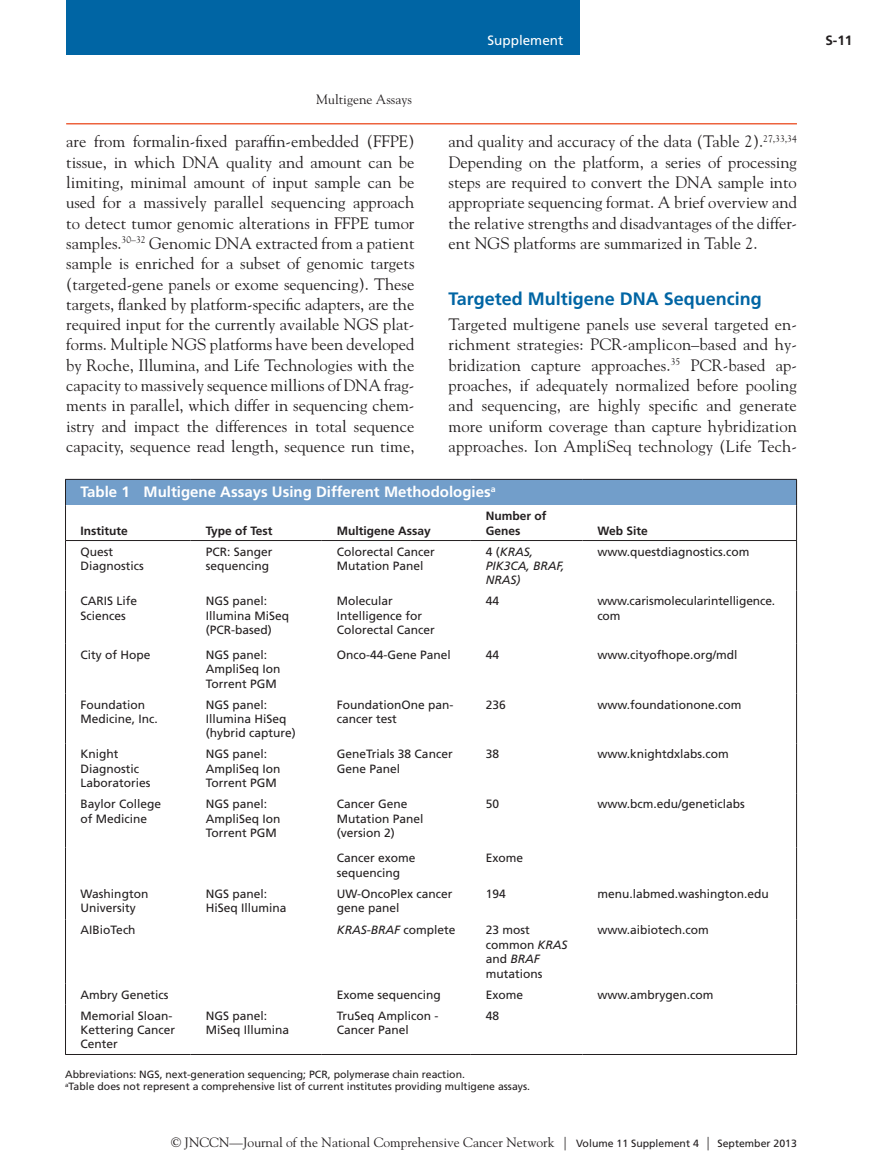
<style>
.page{position:relative;width:878px;height:1175px;background:#fff}
.page>*{position:absolute;margin:0;border:0;box-sizing:border-box;transform-origin:0 0}
.t1{font:700 18px "Frutiger LT Std";color:#0065a4}
.TXT{font:16.5px/20.2px "Goudy Std";color:#231f20;text-align:justify}
.TXT__flush{font:16.5px/20.2px "Goudy Std";letter-spacing:.005em;color:#231f20;text-align:justify}
.TN{font:700 15px "Frutiger LT Std";color:#fff}
.RRH{font:13.5px "Goudy Std";color:#231f20}
.t2{font:13.5px "Frutiger LT Std";color:#fff}
.t3{font:700 13.5px "Frutiger LT Std";color:#231f20}
.ROW{font:12px/14.4px "Frutiger LT Std";color:#231f20}
.TCH{font:700 12px/14.4px "Frutiger LT Std";color:#231f20}
.ROW-2{font:italic 12px/14.4px "Frutiger LT Std";color:#231f20}
.TFN{font:10.5px/12.6px "Frutiger LT Std";color:#231f20}
.s1{font-style:normal}
.s2{font-style:italic}
.s3{font-family:"Frutiger LT Std";font-size:10.5px}
</style>
<div class="page">
<div style="left:66px;top:0;width:513px;height:55px;background:#0065a4"></div>
<hr style="left:66px;top:123px;width:730px;height:1px;background:#ed633e">
<div style="left:65px;top:479px;width:731px;height:26px;background:#729eca"></div>
<hr style="left:65px;top:479px;width:126px;height:1px;background:#231f20">
<svg style="left:65px;top:480px;width:1px;height:25px"></svg>
<hr style="left:191px;top:479px;width:131px;height:1px;background:#231f20">
<hr style="left:322px;top:479px;width:149px;height:1px;background:#231f20">
<hr style="left:471px;top:479px;width:111px;height:1px;background:#231f20">
<hr style="left:582px;top:479px;width:214px;height:1px;background:#231f20">
<svg style="left:796px;top:480px;width:1px;height:25px"></svg>
<hr style="left:65px;top:505px;width:1px;height:35px;background:#231f20">
<hr style="left:796px;top:505px;width:1px;height:35px;background:#231f20">
<hr style="left:65px;top:541px;width:1px;height:49px;background:#231f20">
<hr style="left:796px;top:541px;width:1px;height:49px;background:#231f20">
<hr style="left:65px;top:590px;width:1px;height:54px;background:#231f20">
<hr style="left:796px;top:590px;width:1px;height:54px;background:#231f20">
<hr style="left:65px;top:644px;width:1px;height:49px;background:#231f20">
<hr style="left:796px;top:644px;width:1px;height:49px;background:#231f20">
<hr style="left:65px;top:693px;width:1px;height:50px;background:#231f20">
<hr style="left:796px;top:693px;width:1px;height:50px;background:#231f20">
<hr style="left:65px;top:743px;width:1px;height:50px;background:#231f20">
<hr style="left:796px;top:743px;width:1px;height:50px;background:#231f20">
<hr style="left:65px;top:793px;width:1px;height:54px;background:#231f20">
<hr style="left:796px;top:793px;width:1px;height:54px;background:#231f20">
<hr style="left:65px;top:847px;width:1px;height:36px;background:#231f20">
<hr style="left:796px;top:847px;width:1px;height:36px;background:#231f20">
<hr style="left:65px;top:883px;width:1px;height:36px;background:#231f20">
<hr style="left:796px;top:883px;width:1px;height:36px;background:#231f20">
<hr style="left:65px;top:919px;width:1px;height:64px;background:#231f20">
<hr style="left:796px;top:919px;width:1px;height:64px;background:#231f20">
<svg style="left:65px;top:983px;width:1px;height:21px"></svg>
<svg style="left:796px;top:983px;width:1px;height:21px"></svg>
<hr style="left:65px;top:1004px;width:1px;height:50px;background:#231f20">
<hr style="left:796px;top:1004px;width:1px;height:50px;background:#231f20">
<hr style="left:65px;top:1054px;width:126px;height:1px;background:#231f20">
<hr style="left:191px;top:1054px;width:131px;height:1px;background:#231f20">
<hr style="left:322px;top:1054px;width:149px;height:1px;background:#231f20">
<hr style="left:471px;top:1054px;width:111px;height:1px;background:#231f20">
<hr style="left:582px;top:1054px;width:214px;height:1px;background:#231f20">
<hr style="left:65px;top:540px;width:126px;height:1px;background:#231f20">
<hr style="left:191px;top:540px;width:131px;height:1px;background:#231f20">
<hr style="left:322px;top:540px;width:149px;height:1px;background:#231f20">
<hr style="left:471px;top:540px;width:111px;height:1px;background:#231f20">
<hr style="left:582px;top:540px;width:214px;height:1px;background:#231f20">
<p class="RRH" style="left:316px;top:91px;width:97px">Multigene Assays</p>
<p class="t2" style="left:487px;top:32px;width:77px">Supplement</p>
<p class="TXT" style="left:66px;top:131px;width:350px">are from formalin-fixed paraffin-embedded (FFPE) tissue, in which DNA quality and amount can be limiting, minimal amount of input sample can be used for a massively parallel sequencing approach to detect tumor genomic alterations in FFPE tumor samples.<sup>30–32</sup> Genomic DNA extracted from a patient sample is enriched for a subset of genomic targets (targeted-gene panels or exome sequencing). These targets, flanked by platform-specific adapters, are the required input for the currently available NGS plat&shy;forms. Multiple NGS platforms have been developed by Roche, Illumina, and Life Technologies with the capacity to massively sequence millions of DNA frag&shy;ments in parallel, which differ in sequencing chem&shy;istry and impact the differences in total sequence capacity, sequence read length, sequence run time,</p>
<p class="TXT" style="left:448px;top:131px;width:350px">and quality and accuracy of the data (Table 2).<sup>27,33,34<br></sup>Depending on the platform, a series of processing steps are required to convert the DNA sample into appropriate sequencing format. A brief overview and the relative strengths and disadvantages of the differ&shy;ent NGS platforms are summarized in Table 2.</p>
<h1 class="t1" style="left:448px;top:288px;width:315px">Targeted Multigene DNA Sequencing</h1>
<p class="TXT__flush" style="left:448px;top:314px;width:350px">Targeted multigene panels use several targeted en&shy;richment strategies: PCR-amplicon–based and hy&shy;bridization capture approaches.<sup>35</sup> PCR-based ap&shy;proaches, if adequately normalized before pooling and sequencing, are highly specific and generate more uniform coverage than capture hybridization approaches. Ion AmpliSeq technology (Life Tech-</p>
<p class="TN" style="left:80px;top:482px;width:416px">Table 1 Multigene Assays Using Different Methodologies<sup>a</sup></p>
<p class="TCH" style="left:80px;top:523px;width:49px">Institute</p>
<p class="TCH" style="left:206px;top:523px;width:68px">Type of Test</p>
<p class="TCH" style="left:337px;top:523px;width:96px">Multigene Assay</p>
<p class="TCH" style="left:486px;top:509px;width:62px">Number of<br>Genes</p>
<p class="TCH" style="left:597px;top:523px;width:52px">Web Site</p>
<p class="ROW" style="left:80px;top:544px;width:65px">Quest<br>Diagnostics</p>
<p class="ROW" style="left:206px;top:544px;width:68px">PCR: Sanger sequencing</p>
<p class="ROW" style="left:337px;top:544px;width:100px">Colorectal Cancer<br>Mutation Panel</p>
<p class="ROW-2" style="left:486px;top:544px;width:80px"><span class="s1">4 (</span>KRAS,<br>PIK3CA, BRAF,<br>NRAS)</p>
<p class="ROW" style="left:597px;top:544px;width:154px">www.questdiagnostics.com</p>
<p class="ROW" style="left:80px;top:594px;width:58px">CARIS Life<br>Sciences</p>
<p class="ROW" style="left:206px;top:594px;width:85px">NGS panel:<br>Illumina MiSeq (PCR-based)</p>
<p class="ROW" style="left:337px;top:594px;width:100px">Molecular<br>Intelligence for<br>Colorectal Cancer</p>
<p class="ROW" style="left:486px;top:594px;width:15px">44</p>
<p class="ROW" style="left:597px;top:594px;width:179px">www.carismolecularintelligence. com</p>
<p class="ROW" style="left:80px;top:647px;width:72px">City of Hope</p>
<p class="ROW" style="left:206px;top:647px;width:76px">NGS panel:<br>AmpliSeq Ion<br>Torrent PGM</p>
<p class="ROW" style="left:337px;top:647px;width:116px">Onco-44-Gene Panel</p>
<p class="ROW" style="left:486px;top:647px;width:15px">44</p>
<p class="ROW" style="left:597px;top:647px;width:142px">www.cityofhope.org/mdl</p>
<p class="ROW" style="left:80px;top:697px;width:79px">Foundation<br>Medicine, Inc.</p>
<p class="ROW" style="left:206px;top:697px;width:91px">NGS panel:<br>Illumina HiSeq (hybrid capture)</p>
<p class="ROW" style="left:337px;top:697px;width:118px">FoundationOne pan&shy;cancer test</p>
<p class="ROW" style="left:486px;top:697px;width:22px">236</p>
<p class="ROW" style="left:597px;top:697px;width:145px">www.foundationone.com</p>
<p class="ROW" style="left:80px;top:747px;width:72px">Knight<br>Diagnostic<br>Laboratories</p>
<p class="ROW" style="left:206px;top:747px;width:76px">NGS panel:<br>AmpliSeq Ion<br>Torrent PGM</p>
<p class="ROW" style="left:337px;top:747px;width:117px">GeneTrials 38 Cancer<br>Gene Panel</p>
<p class="ROW" style="left:486px;top:747px;width:15px">38</p>
<p class="ROW" style="left:597px;top:747px;width:133px">www.knightdxlabs.com</p>
<p class="ROW" style="left:80px;top:797px;width:82px">Baylor College of Medicine</p>
<p class="ROW" style="left:206px;top:797px;width:76px">NGS panel:<br>AmpliSeq Ion<br>Torrent PGM</p>
<p class="ROW" style="left:337px;top:797px;width:88px">Cancer Gene<br>Mutation Panel (version 2)</p>
<p class="ROW" style="left:486px;top:797px;width:15px">50</p>
<p class="ROW" style="left:597px;top:797px;width:149px">www.bcm.edu/geneticlabs</p>
<p class="ROW" style="left:337px;top:851px;width:80px">Cancer exome sequencing</p>
<p class="ROW" style="left:486px;top:851px;width:39px">Exome</p>
<p class="ROW" style="left:80px;top:886px;width:69px">Washington<br>University</p>
<p class="ROW" style="left:206px;top:886px;width:82px">NGS panel:<br>HiSeq Illumina</p>
<p class="ROW" style="left:337px;top:886px;width:117px">UW-OncoPlex cancer gene panel</p>
<p class="ROW" style="left:486px;top:886px;width:22px">194</p>
<p class="ROW" style="left:597px;top:886px;width:173px">menu.labmed.washington.edu</p>
<p class="ROW" style="left:80px;top:923px;width:57px">AIBioTech</p>
<p class="ROW-2" style="left:337px;top:923px;width:120px">KRAS-BRAF <span class="s1">complete</span></p>
<p class="ROW" style="left:486px;top:923px;width:83px">23 most common <span class="s2">KRAS </span>and <span class="s2">BRAF </span>mutations</p>
<p class="ROW" style="left:597px;top:923px;width:113px">www.aibiotech.com</p>
<p class="ROW" style="left:80px;top:987px;width:90px">Ambry Genetics</p>
<p class="ROW" style="left:337px;top:987px;width:106px">Exome sequencing</p>
<p class="ROW" style="left:486px;top:987px;width:39px">Exome</p>
<p class="ROW" style="left:597px;top:987px;width:118px">www.ambrygen.com</p>
<p class="ROW" style="left:80px;top:1008px;width:96px">Memorial Sloan-<br>Kettering Cancer<br>Center</p>
<p class="ROW" style="left:206px;top:1008px;width:85px">NGS panel:<br>MiSeq Illumina</p>
<p class="ROW" style="left:337px;top:1008px;width:103px">TruSeq Amplicon -<br>Cancer Panel</p>
<p class="ROW" style="left:486px;top:1008px;width:15px">48</p>
<p class="TFN" style="left:65px;top:1067px;width:466px">Abbreviations: NGS, next-generation sequencing; PCR, polymerase chain reaction.<br><sup>a</sup>Table does not represent a comprehensive list of current institutes providing multigene assays.</p>
<p class="RRH" style="left:171px;top:1134px;width:627px">© JNCCN—Journal of the National Comprehensive Cancer Network | <span class="s3">Volume 11 Supplement 4</span> | <span class="s3">September 2013</span></p>
<p class="t3" style="left:825px;top:32px;width:29px">S-11</p>
</div>
